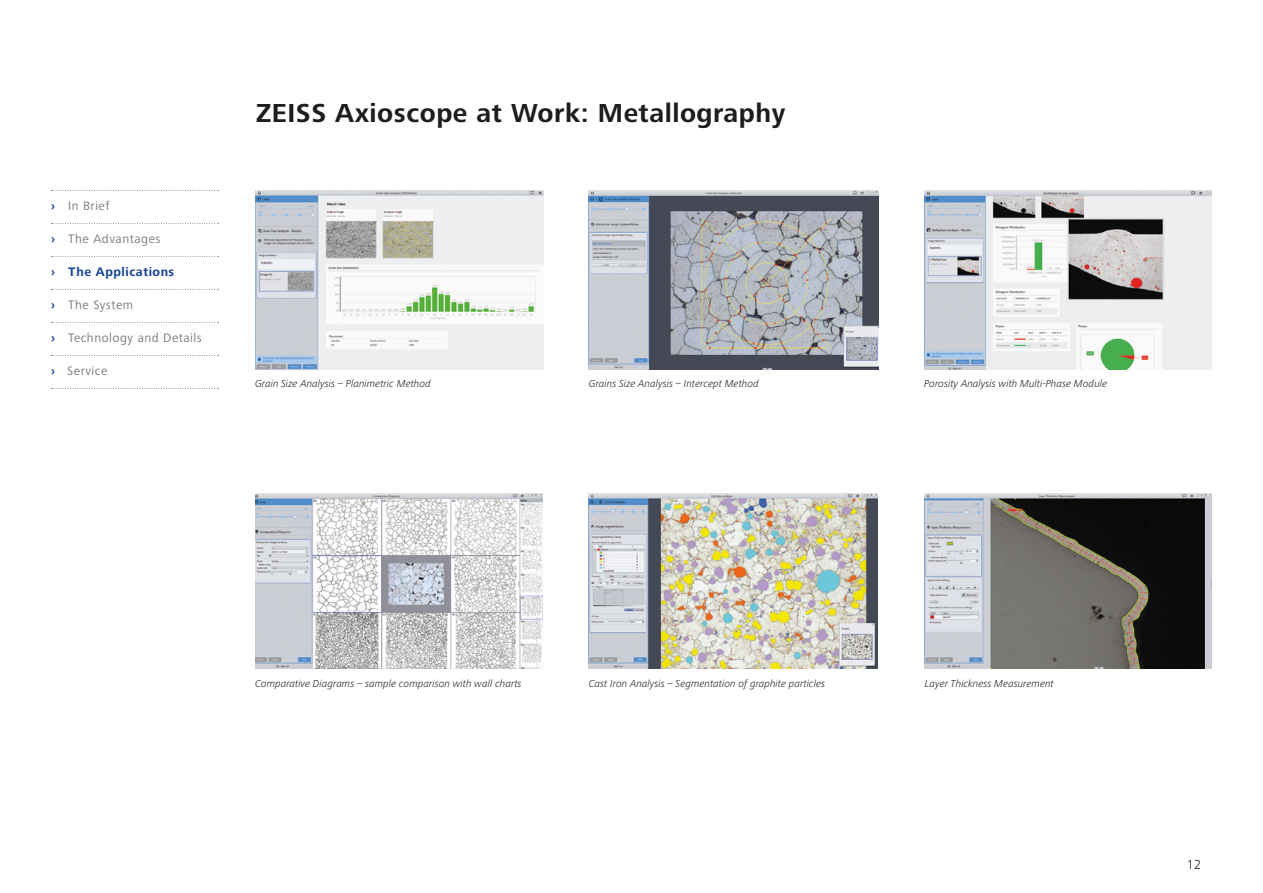
<style>
.page{position:relative;width:1263px;height:893px;background:#fff}
.page>*{position:absolute;margin:0;border:0;box-sizing:border-box;transform-origin:0 0}
.t1{font:700 27px "Zeiss Frutiger Next Pro";letter-spacing:.02em;color:#1d1d1b}
.t2{font:300 13.5px "Zeiss Frutiger Next Pro";color:#1d1d1b}
.t3{font:12.75px "Zeiss Frutiger Next Pro";letter-spacing:.04em;color:#7c7b7b}
.t4{font:700 12.75px "Zeiss Frutiger Next Pro";letter-spacing:.04em;color:#164194}
.t5{font:italic 300 10.5px "Zeiss Frutiger Next Pro";letter-spacing:.005em;color:#1d1d1b}
.s1{font-weight:700;color:#164194}
</style>
<div class="page">
<img style="left:255px;top:190px;width:288px;height:180px">
<img style="left:589px;top:190px;width:289px;height:179px">
<img style="left:924px;top:190px;width:288px;height:180px">
<img style="left:255px;top:493px;width:288px;height:176px">
<img style="left:589px;top:493px;width:288px;height:176px">
<img style="left:924px;top:493px;width:288px;height:175px">
<svg style="left:51px;top:190px;width:168px;height:1px"></svg>
<svg style="left:51px;top:223px;width:168px;height:1px"></svg>
<svg style="left:51px;top:256px;width:168px;height:1px"></svg>
<svg style="left:51px;top:289px;width:168px;height:1px"></svg>
<svg style="left:51px;top:322px;width:168px;height:1px"></svg>
<svg style="left:51px;top:355px;width:168px;height:1px"></svg>
<svg style="left:51px;top:388px;width:168px;height:1px"></svg>
<p class="t3" style="left:51px;top:199px;width:60px"><span class="s1">›</span> In Brief</p>
<p class="t3" style="left:51px;top:232px;width:111px"><span class="s1">›</span> The Advantages</p>
<p class="t4" style="left:51px;top:265px;width:125px">› The Applications</p>
<p class="t3" style="left:51px;top:298px;width:84px"><span class="s1">›</span> The System</p>
<p class="t3" style="left:51px;top:331px;width:152px"><span class="s1">›</span> Technology and Details</p>
<p class="t3" style="left:51px;top:364px;width:58px"><span class="s1">›</span> Service</p>
<h1 class="t1" style="left:256px;top:97px;width:531px">ZEISS Axioscope at Work: Metallography</h1>
<p class="t5" style="left:255px;top:378px;width:177px">Grain Size Analysis – Planimetric Method</p>
<p class="t5" style="left:589px;top:378px;width:171px">Grains Size Analysis – Intercept Method</p>
<p class="t5" style="left:924px;top:378px;width:185px">Porosity Analysis with Multi-Phase Module</p>
<p class="t5" style="left:255px;top:677px;width:268px">Comparative Diagrams – sample comparison with wall charts</p>
<p class="t5" style="left:589px;top:677px;width:238px">Cast Iron Analysis – Segmentation of graphite particles</p>
<p class="t5" style="left:925px;top:677px;width:130px">Layer Thickness Measurement</p>
<p class="t2" style="left:1187px;top:856px;width:16px">12</p>
</div>
